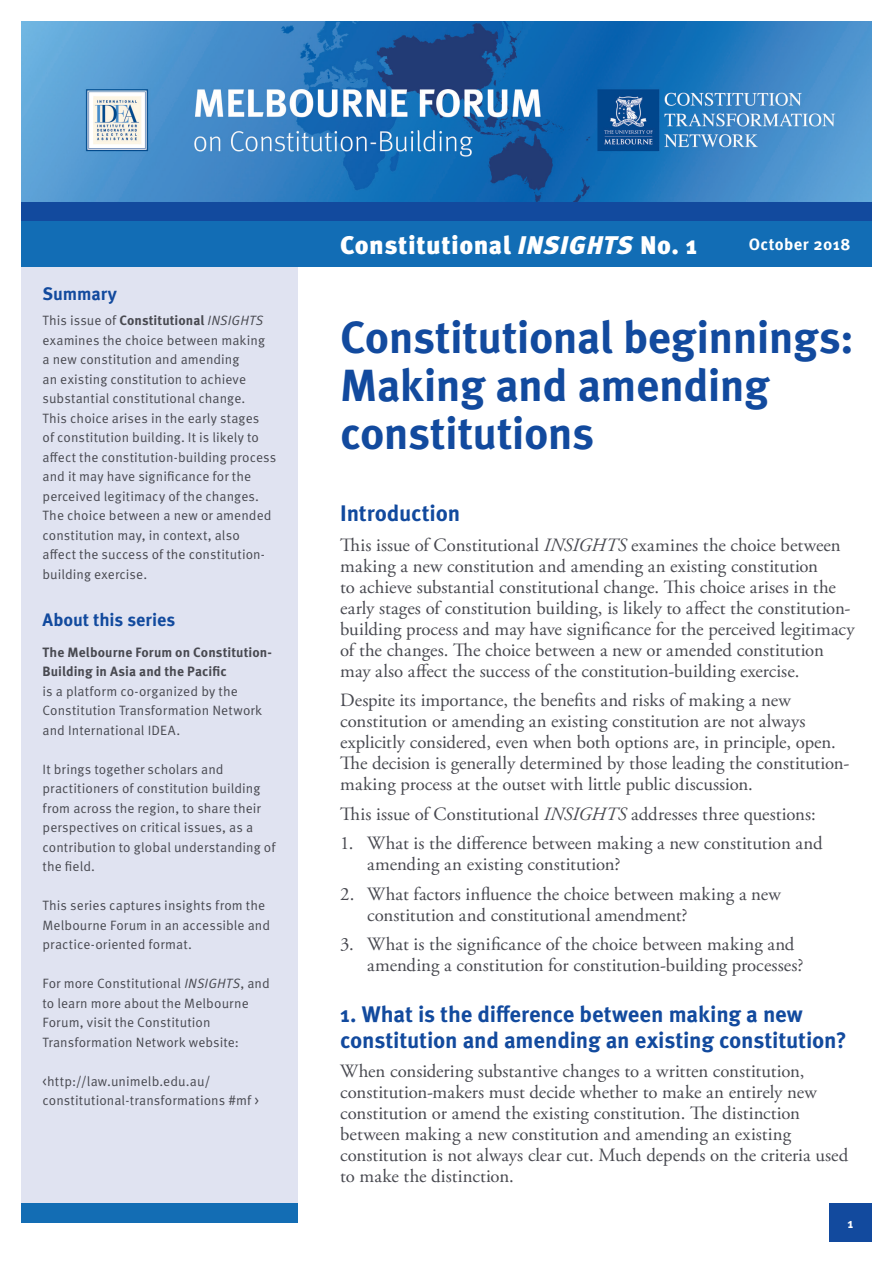
<style>
.page{position:relative;width:893px;height:1263px;background:#fff}
.page>*{position:absolute;margin:0;border:0;box-sizing:border-box;transform-origin:0 0}
.Brief_title{font:700 45px/48px "Meta OT";letter-spacing:-.015em;color:#124a9e}
.Issue_number{font:900 25.5px "Meta OT";letter-spacing:.015em;color:#fff}
.Title_level1{font:700 22.5px/25.5px "Meta OT";letter-spacing:-.01em;color:#124a9e}
.Paragraph-indenting{font:18.75px/21px "Adobe Garamond Pro";color:#484950}
.Sidebar_title{font:700 18px "Meta OT";letter-spacing:-.005em;color:#124a9e}
.Issue_number-2{font:700 16.5px "Meta OT";letter-spacing:.025em;color:#fff}
.Sidebar_para_1{font:13.5px/19.5px "Meta OT Norm";letter-spacing:.005em;color:#484950}
.t1{font:700 13.5px "Meta OT";color:#fff}
.s1{font-family:"Meta OT";font-weight:700}
.s2{font-family:"Meta OT Norm Ita"}
.s3{font-style:italic}
</style>
<div class="page">
<div style="left:829px;top:1203px;width:43px;height:39px;background:#124a9e"></div>
<div style="left:21px;top:267px;width:277px;height:936px;background:#e0e3f1"></div>
<div style="left:21px;top:21px;width:851px;height:200px;background:#124a9e"></div>
<div style="left:21px;top:221px;width:851px;height:46px;background:#126db5"></div>
<div style="left:21px;top:1203px;width:277px;height:19px;background:#136db4"></div>
<img style="left:21px;top:21px;width:850px;height:180px">
<p class="Sidebar_title" style="left:43px;top:282px;width:76px">Summary</p>
<p class="Sidebar_para_1" style="left:43px;top:311px;width:235px">This issue of <span class="s1">Constitutional</span> <span class="s2">INSIGHTS </span>examines the choice between making<br>a new constitution and amending<br>an existing constitution to achieve substantial constitutional change.<br>This choice arises in the early stages<br>of constitution building. It is likely to affect the constitution-building process and it may have significance for the perceived legitimacy of the changes.<br>The choice between a new or amended constitution may, in context, also affect the success of the constitution&shy;building exercise.</p>
<p class="Sidebar_title" style="left:43px;top:608px;width:134px">About this series</p>
<p class="Sidebar_para_1" style="left:43px;top:643px;width:231px"><span class="s1">The Melbourne Forum on Constitution-Building in Asia and the Pacific<br></span>is a platform co-organized by the Constitution Transformation Network and International IDEA.</p>
<p class="Sidebar_para_1" style="left:43px;top:760px;width:234px">It brings together scholars and practitioners of constitution building from across the region, to share their perspectives on critical issues, as a contribution to global understanding of the field.</p>
<p class="Sidebar_para_1" style="left:43px;top:896px;width:229px">This series captures insights from the<br>Melbourne Forum in an accessible and practice-oriented format.</p>
<p class="Sidebar_para_1" style="left:43px;top:974px;width:229px">For more Constitutional <span class="s2">INSIGHTS</span>, and to learn more about the Melbourne Forum, visit the Constitution Transformation Network website:</p>
<p class="Sidebar_para_1" style="left:43px;top:1072px;width:218px">&lt;http://law.unimelb.edu.au/ constitutional-transformations #mf &gt;</p>
<p class="Issue_number" style="left:340px;top:229px;width:358px">Constitutional <span class="s3">INSIGHTS</span> No. 1</p>
<p class="Issue_number-2" style="left:749px;top:234px;width:103px">October 2018</p>
<p class="Brief_title" style="left:340px;top:314px;width:515px">Constitutional beginnings:<br>Making and amending constitutions</p>
<p class="Title_level1" style="left:340px;top:501px;width:122px">Introduction</p>
<p class="Paragraph-indenting" style="left:340px;top:535px;width:516px">This issue of Constitutional <span class="s3">INSIGHTS</span> examines the choice between making a new constitution and amending an existing constitution<br>to achieve substantial constitutional change. This choice arises in the early stages of constitution building, is likely to affect the constitution&shy;building process and may have significance for the perceived legitimacy of the changes. The choice between a new or amended constitution may also affect the success of the constitution-building exercise.</p>
<p class="Paragraph-indenting" style="left:340px;top:690px;width:511px">Despite its importance, the benefits and risks of making a new constitution or amending an existing constitution are not always explicitly considered, even when both options are, in principle, open.<br>The decision is generally determined by those leading the constitution&shy;making process at the outset with little public discussion.</p>
<p class="Paragraph-indenting" style="left:340px;top:804px;width:477px">This issue of Constitutional <span class="s3">INSIGHTS</span> addresses three questions:</p>
<p class="Paragraph-indenting" style="left:367px;top:833px;width:457px;text-indent:-27px">1. What is the difference between making a new constitution and amending an existing constitution?</p>
<p class="Paragraph-indenting" style="left:367px;top:884px;width:415px;text-indent:-27px">2. What factors influence the choice between making a new constitution and constitutional amendment?</p>
<p class="Paragraph-indenting" style="left:367px;top:934px;width:438px;text-indent:-27px">3. What is the significance of the choice between making and amending a constitution for constitution-building processes?</p>
<p class="Title_level1" style="left:340px;top:1002px;width:508px">1. What is the difference between making a new constitution and amending an existing constitution?</p>
<p class="Paragraph-indenting" style="left:340px;top:1061px;width:510px">When considering substantive changes to a written constitution, constitution-makers must decide whether to make an entirely new constitution or amend the existing constitution. The distinction between making a new constitution and amending an existing constitution is not always clear cut. Much depends on the criteria used to make the distinction.</p>
<p class="t1" style="left:847px;top:1214px;width:7px">1</p>
</div>
